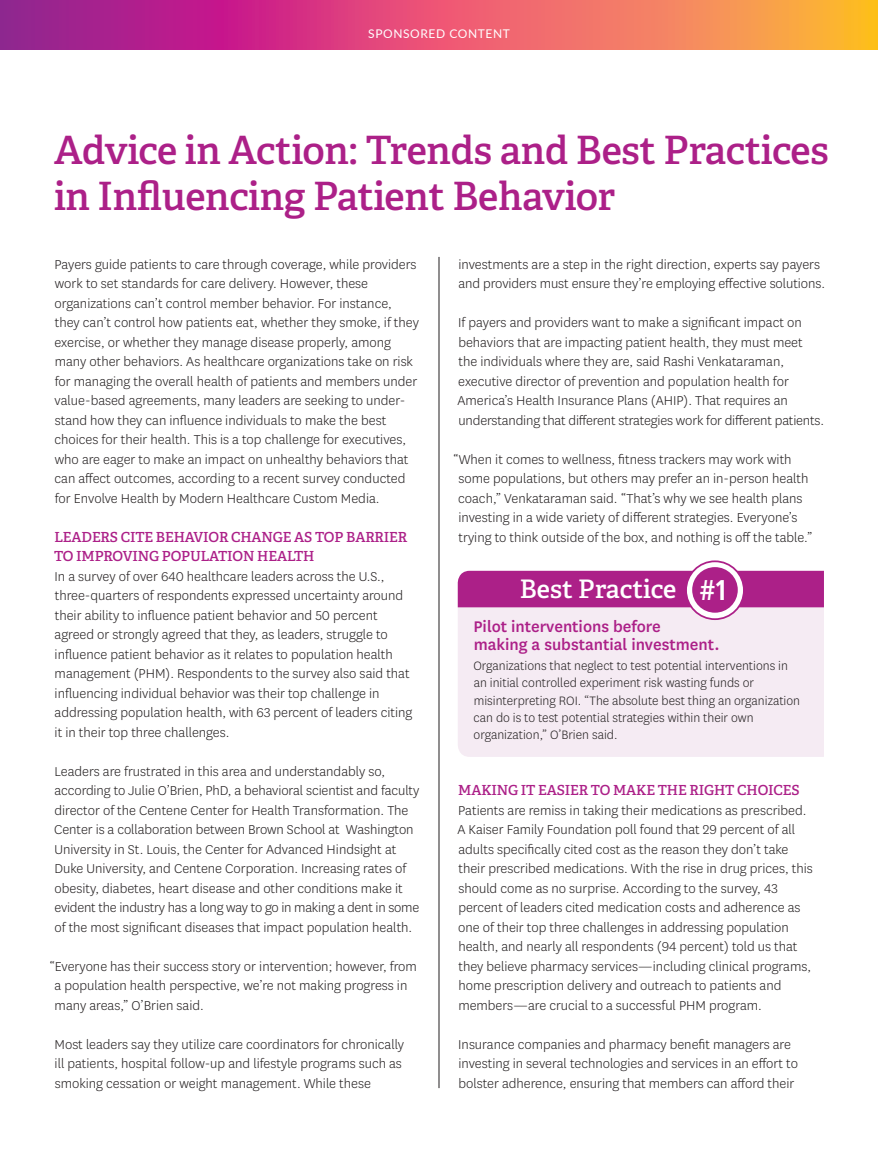
<style>
.page{position:relative;width:878px;height:1175px;background:#fff}
.page>*{position:absolute;margin:0;border:0;box-sizing:border-box;transform-origin:0 0}
.t1{font:600 39px/46.5px "Adelle";letter-spacing:-.01em;color:#ac2088}
.t2{font:600 25.5px "Adelle";color:#fff}
.t3{font:500 18px/18px "Centene Sans";color:#ac2088}
.t4{font:300 15px/19.5px "Centene Sans";color:#231f20}
.t5{font:300 14.25px/17.2px "Centene Sans";color:#231f20}
.t6{font:600 13.8px/19.5px "Adelle";letter-spacing:-.01em;color:#ac2088}
.t7{font:12px "Lato";letter-spacing:.05em;color:#fff}
.s1{font-family:"Frutiger";font-weight:700;font-stretch:condensed;font-size:28.5px}
</style>
<div class="page">
<svg style="left:0;top:0;width:878px;height:50px;background:#db5970"></svg>
<hr style="left:438px;top:257px;width:1px;height:831px;background:#231f20">
<div style="left:458px;top:607px;width:366px;height:150px;background:#f5ebf3"></div>
<div style="left:458px;top:571px;width:366px;height:36px;background:#ac2088"></div>
<svg style="left:686px;top:561px;width:57px;height:58px"></svg>
<div style="left:685px;top:560px;width:59px;height:60px;border:2px solid #ac2088;border-radius:50%"></div>
<div style="left:692px;top:567px;width:45px;height:45px;background:#ac2088;border-radius:50%"></div>
<p class="t7" style="left:368px;top:25px;width:143px">SPONSORED CONTENT</p>
<h1 class="t1" style="left:54px;top:127px;width:776px">Advice in Action: Trends and Best Practices in Influencing Patient Behavior</h1>
<p class="t4" style="left:54px;top:254px;width:366px">Payers guide patients to care through coverage, while providers work to set standards for care delivery. However, these organizations can’t control member behavior. For instance, they can’t control how patients eat, whether they smoke, if they exercise, or whether they manage disease properly, among many other behaviors. As healthcare organizations take on risk for managing the overall health of patients and members under value-based agreements, many leaders are seeking to under&shy;stand how they can influence individuals to make the best choices for their health. This is a top challenge for executives, who are eager to make an impact on unhealthy behaviors that can affect outcomes, according to a recent survey conducted for Envolve Health by Modern Healthcare Custom Media.</p>
<p class="t6" style="left:54px;top:527px;width:355px">LEADERS CITE BEHAVIOR CHANGE AS TOP BARRIER<br>TO IMPROVING POPULATION HEALTH</p>
<p class="t4" style="left:54px;top:566px;width:359px">In a survey of over 640 healthcare leaders across the U.S., three-quarters of respondents expressed uncertainty around their ability to influence patient behavior and 50 percent agreed or strongly agreed that they, as leaders, struggle to influence patient behavior as it relates to population health management (PHM). Respondents to the survey also said that influencing individual behavior was their top challenge in addressing population health, with 63 percent of leaders citing it in their top three challenges.</p>
<p class="t4" style="left:54px;top:761px;width:366px">Leaders are frustrated in this area and understandably so, according to Julie O’Brien, PhD, a behavioral scientist and faculty director of the Centene Center for Health Transformation. The Center is a collaboration between Brown School at Washington University in St. Louis, the Center for Advanced Hindsight at Duke University, and Centene Corporation. Increasing rates of obesity, diabetes, heart disease and other conditions make it evident the industry has a long way to go in making a dent in some of the most significant diseases that impact population health.</p>
<p class="t4" style="left:55px;top:956px;width:364px;text-indent:-5px">“Everyone has their success story or intervention; however, from a population health perspective, we’re not making progress in many areas,” O’Brien said.</p>
<p class="t4" style="left:54px;top:1034px;width:351px">Most leaders say they utilize care coordinators for chronically ill patients, hospital follow-up and lifestyle programs such as smoking cessation or weight management. While these</p>
<p class="t4" style="left:458px;top:254px;width:368px">investments are a step in the right direction, experts say payers and providers must ensure they’re employing effective solutions.</p>
<p class="t4" style="left:457px;top:312px;width:368px">If payers and providers want to make a significant impact on behaviors that are impacting patient health, they must meet the individuals where they are, said Rashi Venkataraman, executive director of prevention and population health for America’s Health Insurance Plans (AHIP). That requires an understanding that different strategies work for different patients.</p>
<p class="t4" style="left:458px;top:449px;width:355px;text-indent:-5px">“When it comes to wellness, fitness trackers may work with some populations, but others may prefer an in-person health coach,” Venkataraman said. “That’s why we see health plans investing in a wide variety of different strategies. Everyone’s trying to think outside of the box, and nothing is off the table.”</p>
<h2 class="t2" style="left:519px;top:573px;width:210px">Best Practice <span class="s1">#1</span></h2>
<p class="t3" style="left:473px;top:616px;width:247px">Pilot interventions before<br>making a substantial investment.</p>
<p class="t5" style="left:473px;top:656px;width:328px">Organizations that neglect to test potential interventions in an initial controlled experiment risk wasting funds or misinterpreting ROI. “The absolute best thing an organization can do is to test potential strategies within their own organization,” O’Brien said.</p>
<p class="t6" style="left:458px;top:781px;width:343px">MAKING IT EASIER TO MAKE THE RIGHT CHOICES</p>
<p class="t4" style="left:457px;top:800px;width:357px">Patients are remiss in taking their medications as prescribed.<br>A Kaiser Family Foundation poll found that 29 percent of all adults specifically cited cost as the reason they don’t take their prescribed medications. With the rise in drug prices, this should come as no surprise. According to the survey, 43 percent of leaders cited medication costs and adherence as one of their top three challenges in addressing population health, and nearly all respondents (94 percent) told us that they believe pharmacy services—including clinical programs, home prescription delivery and outreach to patients and members—are crucial to a successful PHM program.</p>
<p class="t4" style="left:458px;top:1034px;width:341px">Insurance companies and pharmacy benefit managers are investing in several technologies and services in an effort to bolster adherence, ensuring that members can afford their</p>
</div>
